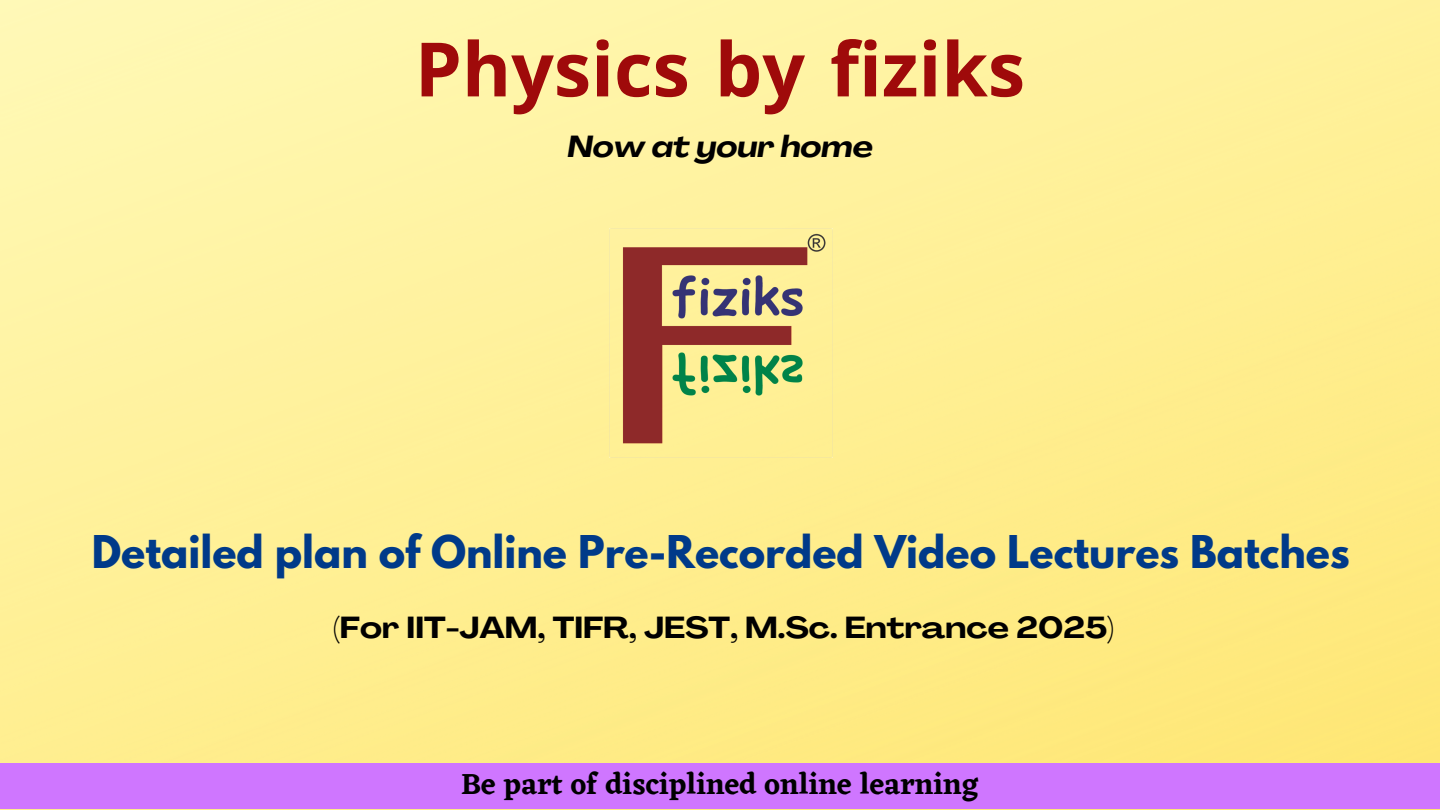
<style>
.page{position:relative;width:1440px;height:810px;background:#fff}
.page>*{position:absolute;margin:0;border:0;box-sizing:border-box;transform-origin:0 0}
.t1{font:700 75px "Noto Sans";color:#9f0a0a}
.t2{font:700 40px "League Spartan";color:#003a89}
.t3{font:700 expanded 30px "Agrandir";color:#000}
.t4{font:600 30px "Eczar";color:#000}
.t5{font:italic 700 expanded 30px "Agrandir";color:#000}
</style>
<div class="page">
<img style="left:609px;top:228px;width:223px;height:229px">
<div style="left:0;top:763px;width:1440px;height:46px;background:#cf76ff"></div>
<p class="t1" style="left:415px;top:16px;width:612px">Physics by fiziks</p>
<p class="t5" style="left:568px;top:134px;width:307px">Now at your home</p>
<p class="t2" style="left:92px;top:532px;width:1259px">Detailed plan of Online Pre-Recorded Video Lectures Batches</p>
<p class="t3" style="left:333px;top:616px;width:782px">(For IIT-JAM, TIFR, JEST, M.Sc. Entrance 2025)</p>
<p class="t4" style="left:461px;top:766px;width:519px">Be part of disciplined online learning</p>
</div>
